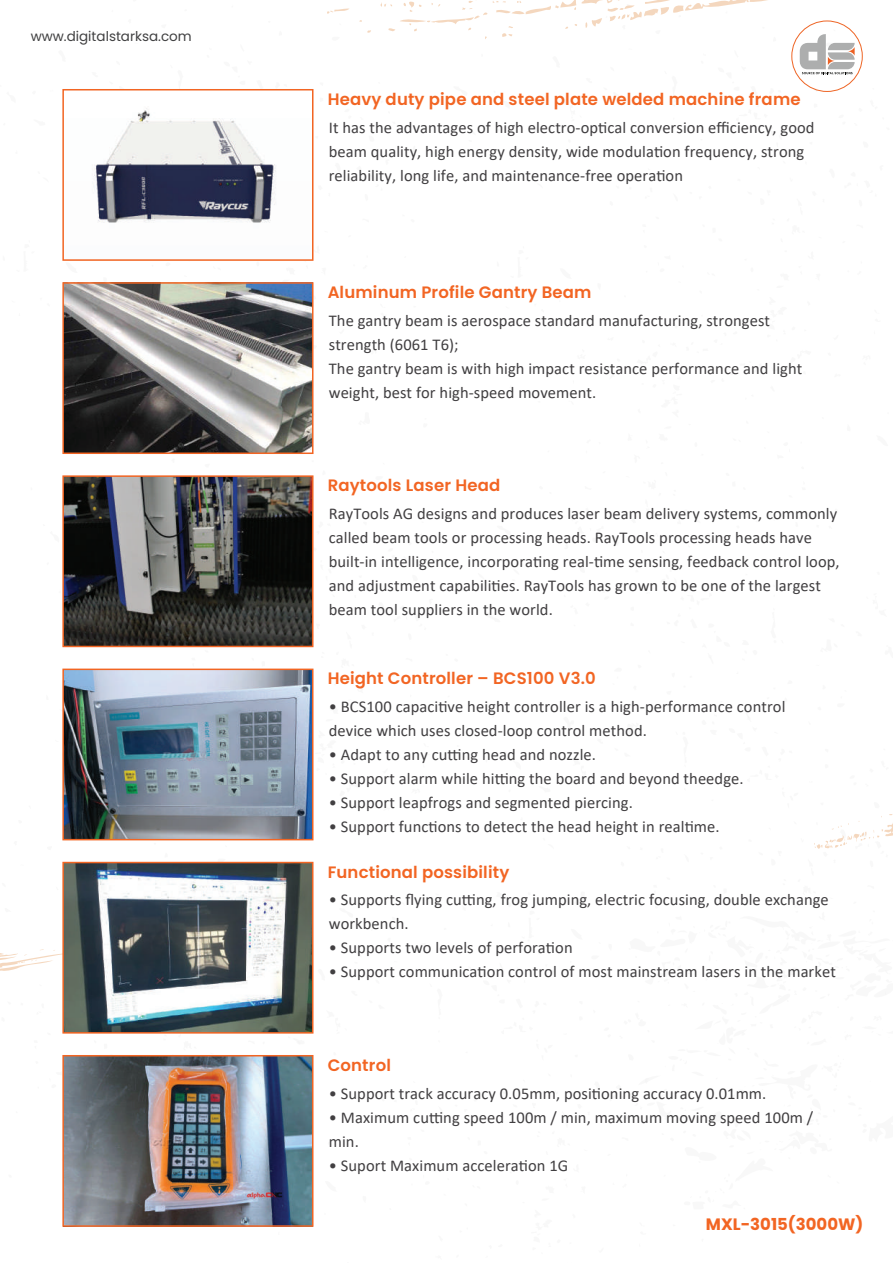
<style>
.page{position:relative;width:893px;height:1263px;background:#fff}
.page>*{position:absolute;margin:0;border:0;box-sizing:border-box;transform-origin:0 0}
.t1{font:16.5px/24px "Calibri";letter-spacing:.005em;color:#413f41}
.t2{font:600 16.5px "Poppins";letter-spacing:.01em;color:#f26523}
.t3{font:700 16.5px "Poppins";color:#f26523}
.t4{font:13.5px "Poppins";color:#404041}
</style>
<div class="page">
<svg style="left:62px;top:412px;width:252px;height:383px"></svg>
<svg style="left:62px;top:795px;width:252px;height:239px"></svg>
<svg style="left:814px;top:814px;width:79px;height:35px"></svg>
<svg style="left:0;top:949px;width:62px;height:22px"></svg>
<svg style="left:327px;top:0;width:536px;height:74px"></svg>
<img style="left:65px;top:285px;width:245px;height:166px">
<img style="left:92px;top:108px;width:184px;height:115px">
<div style="left:62px;top:89px;width:251px;height:172px;border:2px solid #f26523"></div>
<div style="left:62px;top:282px;width:251px;height:172px;border:2px solid #f26523"></div>
<img style="left:65px;top:478px;width:245px;height:166px">
<div style="left:62px;top:475px;width:251px;height:172px;border:2px solid #f26523"></div>
<img style="left:65px;top:672px;width:245px;height:165px">
<div style="left:62px;top:669px;width:251px;height:171px;border:2px solid #f26523"></div>
<img style="left:65px;top:865px;width:245px;height:165px">
<img style="left:65px;top:1058px;width:245px;height:166px">
<div style="left:62px;top:1055px;width:251px;height:172px;border:2px solid #f26523"></div>
<div style="left:62px;top:862px;width:251px;height:171px;border:2px solid #f26523"></div>
<p class="t4" style="left:31px;top:28px;width:163px">www.digitalstarksa.com</p>
<p class="t2" style="left:328px;top:89px;width:474px">Heavy duty pipe and steel plate welded machine frame</p>
<p class="t1" style="left:329px;top:115px;width:487px">It has the advantages of high electro-optical conversion efficiency, good beam quality, high energy density, wide modulation frequency, strong reliability, long life, and maintenance-free operation</p>
<p class="t2" style="left:328px;top:282px;width:265px">Aluminum Profile Gantry Beam</p>
<p class="t1" style="left:329px;top:308px;width:475px">The gantry beam is aerospace standard manufacturing, strongest strength (6061 T6);<br>The gantry beam is with high impact resistance performance and light weight, best for high-speed movement.</p>
<p class="t2" style="left:328px;top:476px;width:174px">Raytools Laser Head</p>
<p class="t1" style="left:329px;top:501px;width:512px">RayTools AG designs and produces laser beam delivery systems, commonly called beam tools or processing heads. RayTools processing heads have built-in intelligence, incorporating real-time sensing, feedback control loop, and adjustment capabilities. RayTools has grown to be one of the largest beam tool suppliers in the world.</p>
<p class="t2" style="left:328px;top:669px;width:270px">Height Controller – BCS100 V3.0</p>
<p class="t1" style="left:329px;top:694px;width:458px">• BCS100 capacitive height controller is a high-performance control device which uses closed-loop control method.</p>
<p class="t1" style="left:329px;top:742px;width:269px">• Adapt to any cutting head and nozzle.</p>
<p class="t1" style="left:329px;top:766px;width:416px">• Support alarm while hitting the board and beyond theedge.</p>
<p class="t1" style="left:329px;top:790px;width:306px">• Support leapfrogs and segmented piercing.</p>
<p class="t1" style="left:329px;top:814px;width:392px">• Support functions to detect the head height in realtime.</p>
<p class="t2" style="left:328px;top:862px;width:183px">Functional possibility</p>
<p class="t1" style="left:329px;top:887px;width:502px">• Supports flying cutting, frog jumping, electric focusing, double exchange workbench.</p>
<p class="t1" style="left:329px;top:935px;width:245px">• Supports two levels of perforation</p>
<p class="t1" style="left:329px;top:959px;width:509px">• Support communication control of most mainstream lasers in the market</p>
<p class="t2" style="left:328px;top:1055px;width:65px">Control</p>
<p class="t1" style="left:329px;top:1081px;width:439px">• Support track accuracy 0.05mm, positioning accuracy 0.01mm.</p>
<p class="t1" style="left:329px;top:1105px;width:486px">• Maximum cutting speed 100m / min, maximum moving speed 100m / min.</p>
<p class="t1" style="left:329px;top:1153px;width:241px">• Suport Maximum acceleration 1G</p>
<p class="t3" style="left:706px;top:1215px;width:159px">MXL-3015(3000W)</p>
</div>
